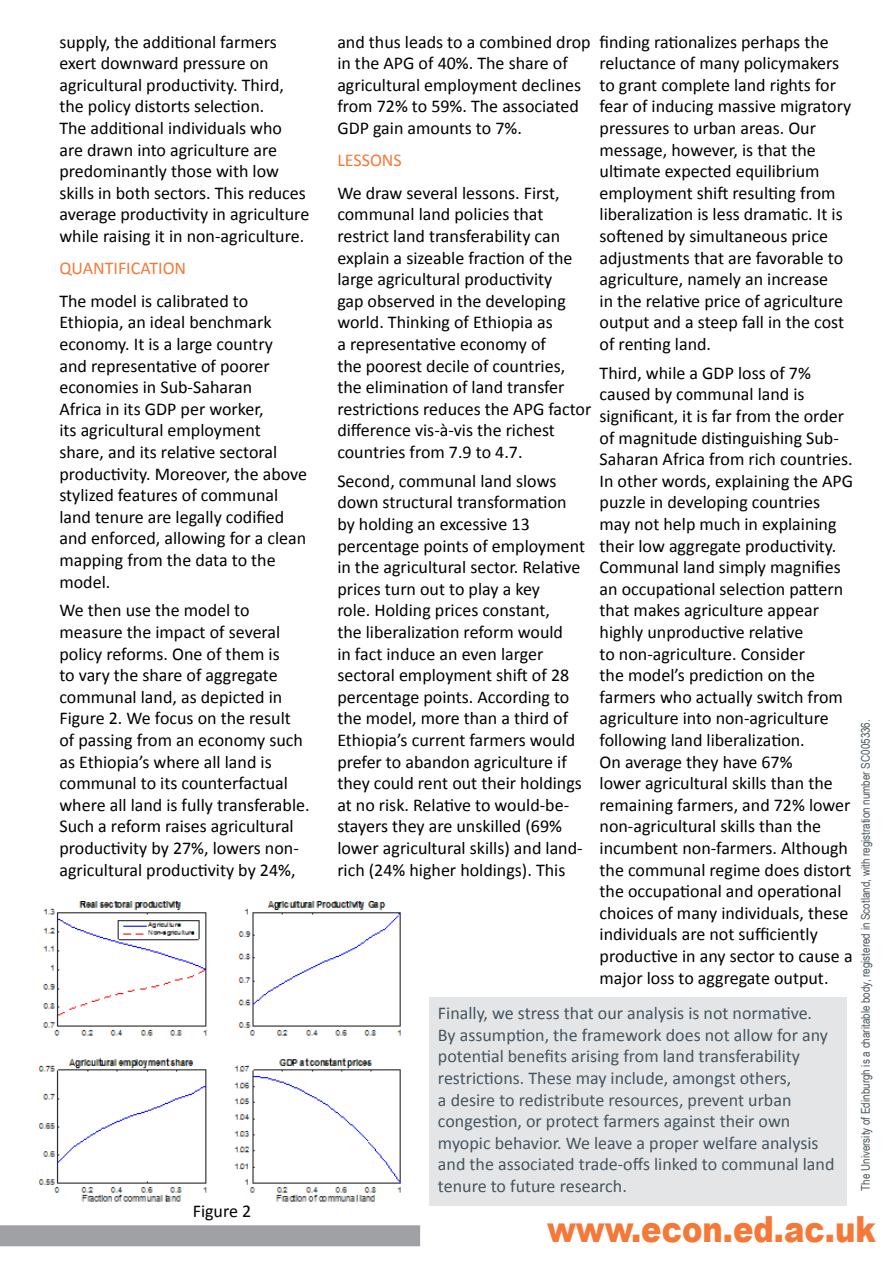
<style>
.page{position:relative;width:893px;height:1263px;background:#fff}
.page>*{position:absolute;margin:0;border:0;box-sizing:border-box;transform-origin:0 0}
.t1{font:900 36px "Arial";color:#f47939;scale:.85 1}
.t2{font:18px/21.6px "Calibri";color:#000}
.t3{font:18px/21.6px "Calibri";color:#455560}
.t4{font:18px "Calibri";color:#f47939}
.t5{font:12px "Arial Narrow";color:#455560}
</style>
<div class="page">
<img style="left:39px;top:901px;width:361px;height:301px">
<div style="left:0;top:1225px;width:420px;height:21px;background:#9fa1a4"></div>
<div style="left:429px;top:997px;width:418px;height:208px;background:#e4e5e6"></div>
<p class="t2" style="left:59px;top:31px;width:251px">supply, the additional farmers exert downward pressure on agricultural productivity. Third, the policy distorts selection.<br>The additional individuals who are drawn into agriculture are predominantly those with low skills in both sectors. This reduces average productivity in agriculture while raising it in non-agriculture.</p>
<p class="t4" style="left:59px;top:257px;width:128px">QUANTIFICATION</p>
<p class="t2" style="left:59px;top:290px;width:249px">The model is calibrated to<br>Ethiopia, an ideal benchmark economy. It is a large country<br>and representative of poorer economies in Sub-Saharan<br>Africa in its GDP per worker,<br>its agricultural employment share, and its relative sectoral productivity. Moreover, the above stylized features of communal land tenure are legally codified and enforced, allowing for a clean mapping from the data to the model.</p>
<p class="t2" style="left:59px;top:600px;width:252px">We then use the model to measure the impact of several policy reforms. One of them is<br>to vary the share of aggregate communal land, as depicted in<br>Figure 2. We focus on the result of passing from an economy such as Ethiopia’s where all land is communal to its counterfactual where all land is fully transferable.<br>Such a reform raises agricultural productivity by 27%, lowers non&shy;agricultural productivity by 24%,</p>
<p class="t2" style="left:193px;top:1200px;width:60px">Figure 2</p>
<p class="t2" style="left:337px;top:31px;width:255px">and thus leads to a combined drop in the APG of 40%. The share of agricultural employment declines from 72% to 59%. The associated<br>GDP gain amounts to 7%.</p>
<p class="t4" style="left:337px;top:149px;width:66px">LESSONS</p>
<p class="t2" style="left:337px;top:182px;width:256px">We draw several lessons. First, communal land policies that restrict land transferability can explain a sizeable fraction of the large agricultural productivity<br>gap observed in the developing world. Thinking of Ethiopia as<br>a representative economy of<br>the poorest decile of countries, the elimination of land transfer restrictions reduces the APG factor difference vis-à-vis the richest countries from 7.9 to 4.7.</p>
<p class="t2" style="left:337px;top:470px;width:249px">Second, communal land slows down structural transformation by holding an excessive 13 percentage points of employment in the agricultural sector. Relative prices turn out to play a key<br>role. Holding prices constant,<br>the liberalization reform would<br>in fact induce an even larger sectoral employment shift of 28 percentage points. According to the model, more than a third of<br>Ethiopia’s current farmers would prefer to abandon agriculture if they could rent out their holdings at no risk. Relative to would-be&shy;stayers they are unskilled (69% lower agricultural skills) and land&shy;rich (24% higher holdings). This</p>
<p class="t2" style="left:600px;top:31px;width:253px">finding rationalizes perhaps the reluctance of many policymakers to grant complete land rights for fear of inducing massive migratory pressures to urban areas. Our message, however, is that the ultimate expected equilibrium employment shift resulting from liberalization is less dramatic. It is softened by simultaneous price adjustments that are favorable to agriculture, namely an increase<br>in the relative price of agriculture output and a steep fall in the cost of renting land.</p>
<p class="t2" style="left:600px;top:362px;width:255px">Third, while a GDP loss of 7% caused by communal land is significant, it is far from the order of magnitude distinguishing Sub-<br>Saharan Africa from rich countries.<br>In other words, explaining the APG puzzle in developing countries may not help much in explaining their low aggregate productivity.<br>Communal land simply magnifies an occupational selection pattern that makes agriculture appear highly unproductive relative<br>to non-agriculture. Consider<br>the model’s prediction on the farmers who actually switch from agriculture into non-agriculture following land liberalization.<br>On average they have 67%<br>lower agricultural skills than the remaining farmers, and 72% lower non-agricultural skills than the incumbent non-farmers. Although the communal regime does distort the occupational and operational choices of many individuals, these individuals are not sufficiently productive in any sector to cause a major loss to aggregate output.</p>
<p class="t3" style="left:438px;top:1002px;width:398px">Finally, we stress that our analysis is not normative.<br>By assumption, the framework does not allow for any potential benefits arising from land transferability restrictions. These may include, amongst others,<br>a desire to redistribute resources, prevent urban congestion, or protect farmers against their own myopic behavior. We leave a proper welfare analysis and the associated trade-offs linked to communal land tenure to future research.</p>
<p class="t5" style="left:857px;top:1191px;width:473px;rotate:-90deg">The University of Edinburgh is a charitable body, registered in Scotland, with registration number SC005336.</p>
<h1 class="t1" style="left:547px;top:1203px;width:388px">www.econ.ed.ac.uk</h1>
</div>
